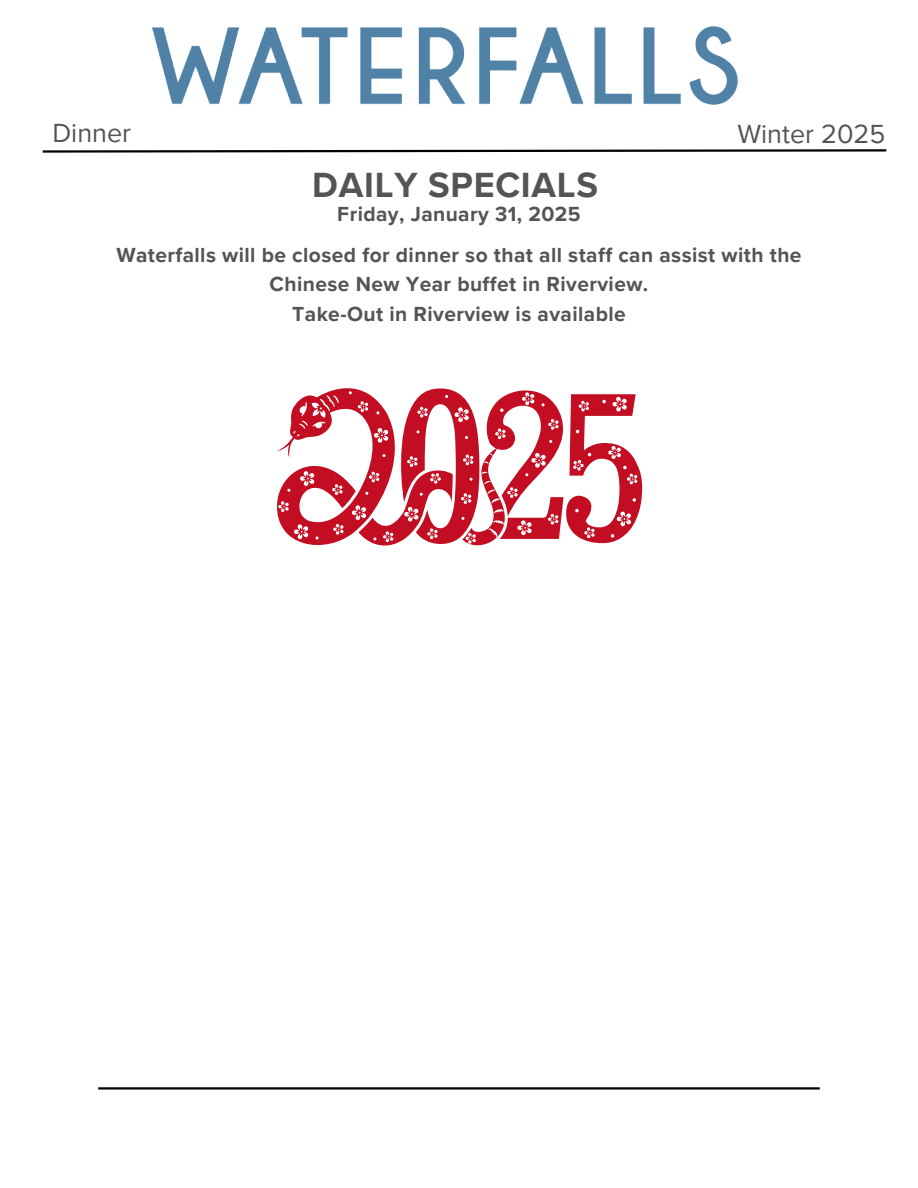
<style>
.page{position:relative;width:918px;height:1188px;background:#fff}
.page>*{position:absolute;margin:0;border:0;box-sizing:border-box;transform-origin:0 0}
.t1{font:700 36px "Proxima Nova";letter-spacing:.02em;color:#545454}
.t2{font:27px "Proxima Nova";color:#545454}
.t3{font:700 21px/29.2px "Proxima Nova";letter-spacing:.02em;color:#545454;text-align:center}
</style>
<div class="page">
<hr style="left:98px;top:1087px;width:722px;height:3px;background:#000">
<svg style="left:42px;top:149px;width:845px;height:4px"></svg>
<img style="left:152px;top:27px;width:585px;height:77px">
<svg style="left:277px;top:388px;width:365px;height:158px"></svg>
<h2 class="t2" style="left:52px;top:117px;width:80px">Dinner</h2>
<h2 class="t2" style="left:737px;top:118px;width:150px">Winter 2025</h2>
<p class="t1" style="left:312px;top:163px;width:287px">DAILY SPECIALS</p>
<p class="t3" style="left:337px;top:200px;width:245px">Friday, January 31, 2025</p>
<h1 class="t3" style="left:116px;top:241px;width:687px">Waterfalls will be closed for dinner so that all staff can assist with the<br>Chinese New Year buffet in Riverview.</h1>
<p class="t3" style="left:292px;top:299px;width:335px">Take-Out in Riverview is available</p>
</div>
